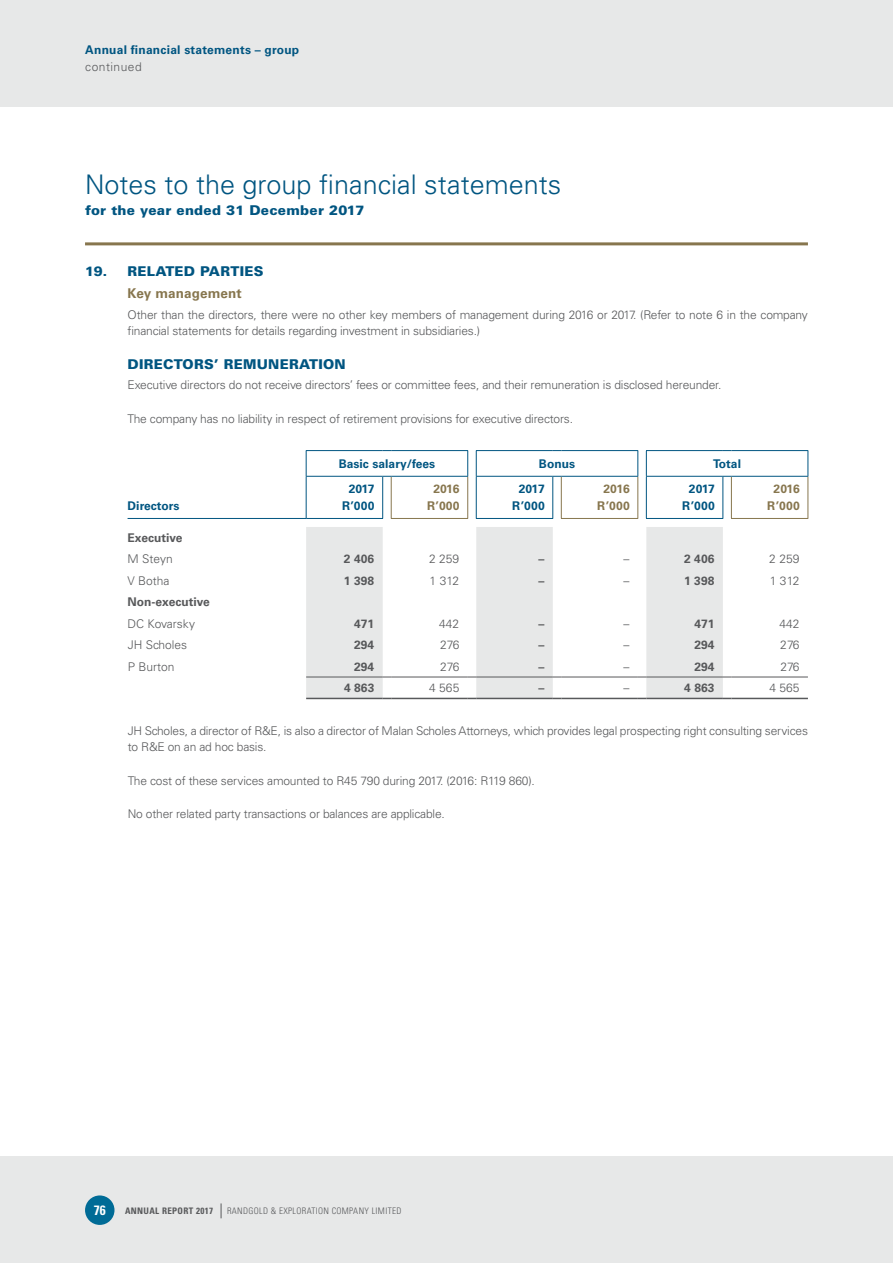
<style>
.page{position:relative;width:893px;height:1263px;background:#fff}
.page>*{position:absolute;margin:0;border:0;box-sizing:border-box;transform-origin:0 0}
.t1{font:300 27px "Univers LT Std";color:#005581}
.t2{font:900 13.5px "Univers LT Std";letter-spacing:.02em;color:#005581}
.t3{font:700 13.5px "Univers LT Std";letter-spacing:.01em;color:#87764e}
.t4{font:700 condensed 13.5px "Univers LT Std";color:#fff}
.t5{font:300 12px/16.5px "Univers LT Std";letter-spacing:-.015em;color:#58595b}
.t6{font:700 12px/16.5px "Univers LT Std";letter-spacing:.005em;color:#005581;text-align:center}
.t7{font:700 12px "Univers LT Std";letter-spacing:.005em;color:#58595b}
.t8{font:700 12px/16.5px "Univers LT Std";letter-spacing:.005em;color:#87764e;text-align:center}
.t9{font:300 12px "Univers LT Std";letter-spacing:.04em;color:#58595b}
.t10{font:300 condensed 9px "Univers LT Std";letter-spacing:.04em;color:#58595b}
.t11{font:700 condensed 9px "Univers LT Std";letter-spacing:.04em;color:#58595b}
</style>
<div class="page">
<div style="left:0;top:0;width:893px;height:106px;background:#e7e8e8"></div>
<div style="left:0;top:1157px;width:893px;height:106px;background:#e7e8e8"></div>
<div style="left:85px;top:1195px;width:29px;height:30px;background:#006b96;border-radius:50%"></div>
<svg style="left:221px;top:1203px;width:1px;height:15px"></svg>
<hr style="left:85px;top:242px;width:723px;height:3px;background:#87764e">
<svg style="left:306px;top:527px;width:417px;height:150px;fill:#e7e8e8"></svg>
<hr style="left:128px;top:518px;width:178px;height:1px;background:#005581">
<hr style="left:306px;top:477px;width:1px;height:41px;background:#005581">
<hr style="left:382px;top:477px;width:1px;height:41px;background:#005581">
<hr style="left:306px;top:518px;width:77px;height:1px;background:#005581">
<hr style="left:476px;top:477px;width:1px;height:41px;background:#005581">
<hr style="left:552px;top:477px;width:1px;height:41px;background:#005581">
<hr style="left:476px;top:518px;width:77px;height:1px;background:#005581">
<hr style="left:646px;top:477px;width:1px;height:41px;background:#005581">
<hr style="left:722px;top:477px;width:1px;height:41px;background:#005581">
<hr style="left:646px;top:518px;width:77px;height:1px;background:#005581">
<hr style="left:391px;top:477px;width:1px;height:41px;background:#87764e">
<hr style="left:467px;top:477px;width:1px;height:41px;background:#87764e">
<hr style="left:391px;top:518px;width:77px;height:1px;background:#87764e">
<hr style="left:561px;top:477px;width:1px;height:41px;background:#87764e">
<hr style="left:637px;top:477px;width:1px;height:41px;background:#87764e">
<hr style="left:561px;top:518px;width:77px;height:1px;background:#87764e">
<hr style="left:731px;top:477px;width:1px;height:41px;background:#87764e">
<hr style="left:807px;top:477px;width:1px;height:41px;background:#87764e">
<hr style="left:731px;top:518px;width:77px;height:1px;background:#87764e">
<hr style="left:306px;top:450px;width:77px;height:1px;background:#005581">
<svg style="left:306px;top:451px;width:1px;height:25px"></svg>
<hr style="left:391px;top:450px;width:77px;height:1px;background:#005581">
<svg style="left:467px;top:451px;width:1px;height:25px"></svg>
<hr style="left:306px;top:476px;width:77px;height:1px;background:#005581">
<hr style="left:391px;top:476px;width:77px;height:1px;background:#005581">
<hr style="left:476px;top:450px;width:77px;height:1px;background:#005581">
<svg style="left:476px;top:451px;width:1px;height:25px"></svg>
<hr style="left:561px;top:450px;width:77px;height:1px;background:#005581">
<svg style="left:637px;top:451px;width:1px;height:25px"></svg>
<hr style="left:476px;top:476px;width:77px;height:1px;background:#005581">
<hr style="left:561px;top:476px;width:77px;height:1px;background:#005581">
<hr style="left:646px;top:450px;width:77px;height:1px;background:#005581">
<svg style="left:646px;top:451px;width:1px;height:25px"></svg>
<hr style="left:731px;top:450px;width:77px;height:1px;background:#005581">
<svg style="left:807px;top:451px;width:1px;height:25px"></svg>
<hr style="left:646px;top:476px;width:77px;height:1px;background:#005581">
<hr style="left:731px;top:476px;width:77px;height:1px;background:#005581">
<hr style="left:731px;top:698px;width:77px;height:1px;background:#58595b">
<svg style="left:306px;top:677px;width:425px;height:22px"></svg>
<hr style="left:731px;top:677px;width:77px;height:1px;background:#58595b">
<p class="t6" style="left:85px;top:42px;width:216px">Annual financial statements – group</p>
<p class="t9" style="left:85px;top:59px;width:58px">continued</p>
<h1 class="t1" style="left:85px;top:168px;width:478px">Notes to the group financial statements</h1>
<p class="t2" style="left:85px;top:202px;width:281px">for the year ended 31 December 2017</p>
<p class="t2" style="left:85px;top:262px;width:180px">19. RELATED PARTIES</p>
<p class="t3" style="left:128px;top:285px;width:116px">Key management</p>
<p class="t5" style="left:128px;top:306px;width:682px">Other than the directors, there were no other key members of management during 2016 or 2017. (Refer to note 6 in the company financial statements for details regarding investment in subsidiaries.)</p>
<p class="t2" style="left:128px;top:355px;width:220px">DIRECTORS’ REMUNERATION</p>
<p class="t5" style="left:128px;top:377px;width:595px">Executive directors do not receive directors’ fees or committee fees, and their remuneration is disclosed hereunder.</p>
<p class="t5" style="left:128px;top:410px;width:447px">The company has no liability in respect of retirement provisions for executive directors.</p>
<p class="t6" style="left:339px;top:455px;width:98px">Basic salary/fees</p>
<p class="t6" style="left:539px;top:455px;width:38px">Bonus</p>
<p class="t6" style="left:713px;top:455px;width:29px">Total</p>
<p class="t6" style="left:128px;top:498px;width:53px">Directors</p>
<p class="t6" style="left:342px;top:481px;width:34px">2017<br>R’000</p>
<p class="t8" style="left:427px;top:481px;width:34px">2016<br>R’000</p>
<p class="t6" style="left:512px;top:481px;width:34px">2017<br>R’000</p>
<p class="t8" style="left:597px;top:481px;width:34px">2016<br>R’000</p>
<p class="t6" style="left:682px;top:481px;width:34px">2017<br>R’000</p>
<p class="t8" style="left:767px;top:481px;width:34px">2016<br>R’000</p>
<p class="t7" style="left:128px;top:531px;width:56px">Executive</p>
<p class="t5" style="left:128px;top:551px;width:47px">M Steyn</p>
<p class="t7" style="left:344px;top:552px;width:32px">2 406</p>
<p class="t5" style="left:429px;top:551px;width:32px">2 259</p>
<p class="t7" style="left:538px;top:552px;width:7px">–</p>
<p class="t5" style="left:623px;top:551px;width:7px">–</p>
<p class="t7" style="left:684px;top:552px;width:32px">2 406</p>
<p class="t5" style="left:769px;top:551px;width:32px">2 259</p>
<p class="t5" style="left:128px;top:572px;width:43px">V Botha</p>
<p class="t7" style="left:344px;top:574px;width:32px">1 398</p>
<p class="t5" style="left:430px;top:572px;width:31px">1 312</p>
<p class="t7" style="left:538px;top:574px;width:7px">–</p>
<p class="t5" style="left:623px;top:572px;width:7px">–</p>
<p class="t7" style="left:684px;top:574px;width:32px">1 398</p>
<p class="t5" style="left:770px;top:572px;width:31px">1 312</p>
<p class="t7" style="left:128px;top:595px;width:84px">Non-executive</p>
<p class="t5" style="left:128px;top:615px;width:69px">DC Kovarsky</p>
<p class="t7" style="left:354px;top:616px;width:22px">471</p>
<p class="t5" style="left:439px;top:615px;width:22px">442</p>
<p class="t7" style="left:538px;top:616px;width:7px">–</p>
<p class="t5" style="left:623px;top:615px;width:7px">–</p>
<p class="t7" style="left:694px;top:616px;width:22px">471</p>
<p class="t5" style="left:779px;top:615px;width:22px">442</p>
<p class="t5" style="left:128px;top:637px;width:61px">JH Scholes</p>
<p class="t7" style="left:354px;top:638px;width:22px">294</p>
<p class="t5" style="left:440px;top:637px;width:21px">276</p>
<p class="t7" style="left:538px;top:638px;width:7px">–</p>
<p class="t5" style="left:623px;top:637px;width:7px">–</p>
<p class="t7" style="left:694px;top:638px;width:22px">294</p>
<p class="t5" style="left:780px;top:637px;width:21px">276</p>
<p class="t5" style="left:128px;top:658px;width:48px">P Burton</p>
<p class="t7" style="left:354px;top:659px;width:22px">294</p>
<p class="t5" style="left:440px;top:658px;width:21px">276</p>
<p class="t7" style="left:538px;top:659px;width:7px">–</p>
<p class="t5" style="left:623px;top:658px;width:7px">–</p>
<p class="t7" style="left:694px;top:659px;width:22px">294</p>
<p class="t5" style="left:780px;top:658px;width:21px">276</p>
<p class="t7" style="left:344px;top:681px;width:32px">4 863</p>
<p class="t5" style="left:429px;top:679px;width:32px">4 565</p>
<p class="t7" style="left:538px;top:681px;width:7px">–</p>
<p class="t5" style="left:623px;top:679px;width:7px">–</p>
<p class="t7" style="left:684px;top:681px;width:32px">4 863</p>
<p class="t5" style="left:769px;top:679px;width:32px">4 565</p>
<p class="t5" style="left:128px;top:722px;width:682px">JH Scholes, a director of R&amp;E, is also a director of Malan Scholes Attorneys, which provides legal prospecting right consulting services to R&amp;E on an ad hoc basis.</p>
<p class="t5" style="left:128px;top:772px;width:409px">The cost of these services amounted to R45 790 during 2017. (2016: R119 860).</p>
<p class="t5" style="left:128px;top:806px;width:319px">No other related party transactions or balances are applicable.</p>
<p class="t4" style="left:94px;top:1202px;width:13px">76</p>
<p class="t11" style="left:125px;top:1205px;width:90px">ANNUAL REPORT 2017</p>
<p class="t10" style="left:227px;top:1205px;width:176px">RANDGOLD &amp; EXPLORATION COMPANY LIMITED</p>
</div>
